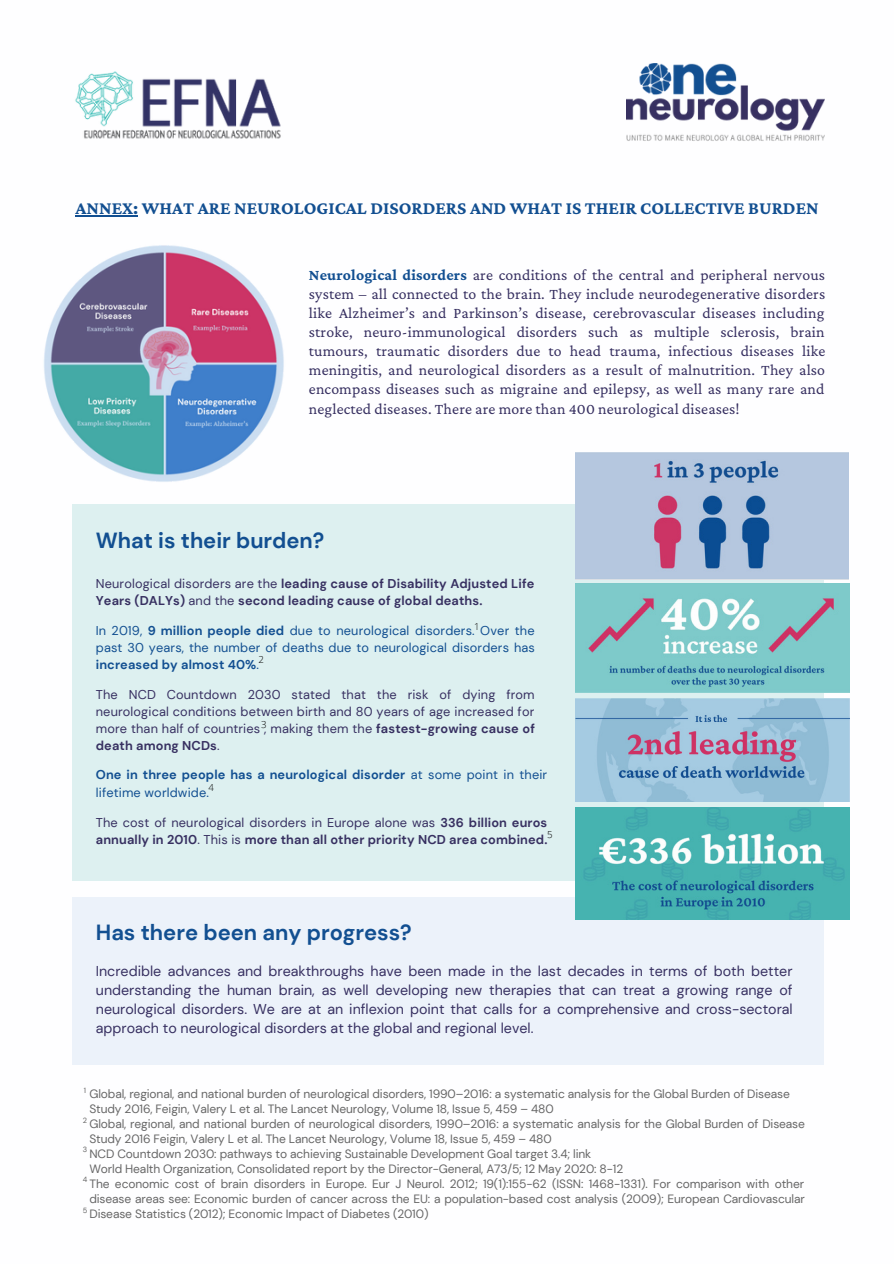
<style>
.page{position:relative;width:894px;height:1264px;background:#fff}
.page>*{position:absolute;margin:0;border:0;box-sizing:border-box;transform-origin:0 0}
.t1{font:700 21.9px "DM Sans";color:#124f91}
.t2{font:700 18.45px "Crimson Pro";color:#124f91}
.t3{font:15.75px/19.2px "Crimson Pro";letter-spacing:.01em;color:#373061;text-align:justify}
.t4{font:14.25px/19.2px "DM Sans";color:#373061;text-align:justify}
.t5{font:700 12.75px/17.1px "DM Sans";letter-spacing:.01em;color:#373061}
.t6{font:12.75px/17.1px "DM Sans";letter-spacing:.01em;color:#373061;text-align:justify}
.t7{font:12.75px/17.1px "DM Sans";letter-spacing:.01em;color:#124f91;text-align:justify}
.t8{font:700 12.75px/17.1px "DM Sans";letter-spacing:.01em;color:#124f91}
.t9{font:12px/15px "DM Sans";letter-spacing:-.01em;color:#666}
.t10{font:300 9.6px "Open Sans";color:#000}
.t11{font:7.5px "DM Sans";color:#666}
.s1{font-weight:700;color:#124f91}
.s2{font-weight:400}
.s3{font-weight:700}
</style>
<div class="page">
<img style="left:626px;top:63px;width:198px;height:78px">
<img style="left:75px;top:71px;width:206px;height:68px">
<img style="left:43px;top:245px;width:241px;height:237px">
<hr style="left:76px;top:215px;width:62px;height:1px;background:#124f91">
<div style="left:72px;top:897px;width:751px;height:167px;background:#ecf2fa"></div>
<div style="left:72px;top:504px;width:751px;height:376px;background:#ddf0f0"></div>
<img style="left:575px;top:807px;width:274px;height:112px">
<img style="left:575px;top:584px;width:274px;height:108px">
<img style="left:575px;top:453px;width:273px;height:126px">
<img style="left:575px;top:698px;width:274px;height:103px">
<p class="t2" style="left:76px;top:198px;width:744px">ANNEX: WHAT ARE NEUROLOGICAL DISORDERS AND WHAT IS THEIR COLLECTIVE BURDEN</p>
<p class="t3" style="left:309px;top:264px;width:518px"><span class="s1">Neurological disorders</span> are conditions of the central and peripheral nervous system – all connected to the brain. They include neurodegenerative disorders like Alzheimer’s and Parkinson’s disease, cerebrovascular diseases including stroke, neuro-immunological disorders such as multiple sclerosis, brain tumours, traumatic disorders due to head trauma, infectious diseases like meningitis, and neurological disorders as a result of malnutrition. They also encompass diseases such as migraine and epilepsy, as well as many rare and neglected diseases. There are more than 400 neurological diseases!</p>
<p class="t1" style="left:96px;top:526px;width:230px">What is their burden?</p>
<p class="t5" style="left:96px;top:574px;width:440px"><span class="s2">Neurological disorders are the</span> leading cause of Disability Adjusted Life<br>Years (DALYs) <span class="s2">and the</span> second leading cause of global deaths.</p>
<p class="t7" style="left:96px;top:622px;width:440px">In 2019, <span class="s3">9 million people died</span> due to neurological disorders. Over the past 30 years, the number of deaths due to neurological disorders has <span class="s3">increased by almost 40%</span>.</p>
<p class="t6" style="left:96px;top:686px;width:440px">The NCD Countdown 2030 stated that the risk of dying from neurological conditions between birth and 80 years of age increased for more than half of countries , making them the <span class="s3">fastest-growing cause of death among NCDs</span>.</p>
<p class="t8" style="left:96px;top:766px;width:453px">One in three people has a neurological disorder <span class="s2">at some point in their lifetime worldwide.</span></p>
<p class="t5" style="left:96px;top:813px;width:453px"><span class="s2">The cost of neurological disorders in Europe alone was</span> 336 billion euros annually in 2010<span class="s2">. This is</span> more than all other priority NCD area combined.</p>
<p class="t10" style="left:474px;top:620px;width:7px">1</p>
<p class="t10" style="left:258px;top:652px;width:7px">2</p>
<p class="t10" style="left:261px;top:717px;width:7px">3</p>
<p class="t10" style="left:208px;top:780px;width:7px">4</p>
<p class="t10" style="left:547px;top:827px;width:7px">5</p>
<p class="t1" style="left:96px;top:918px;width:317px">Has there been any progress?</p>
<p class="t4" style="left:96px;top:961px;width:698px">Incredible advances and breakthroughs have been made in the last decades in terms of both better understanding the human brain, as well developing new therapies that can treat a growing range of neurological disorders. We are at an inflexion point that calls for a comprehensive and cross-sectoral approach to neurological disorders at the global and regional level.</p>
<p class="t11" style="left:84px;top:1085px;width:4px">1</p>
<p class="t11" style="left:83px;top:1115px;width:6px">2</p>
<p class="t11" style="left:83px;top:1144px;width:6px">3</p>
<p class="t11" style="left:83px;top:1174px;width:6px">4</p>
<p class="t11" style="left:83px;top:1205px;width:6px">5</p>
<p class="t9" style="left:89px;top:1086px;width:702px">Global, regional, and national burden of neurological disorders, 1990–2016: a systematic analysis for the Global Burden of Disease<br>Study 2016, Feigin, Valery L et al. The Lancet Neurology, Volume 18, Issue 5, 459 – 480</p>
<p class="t9" style="left:89px;top:1116px;width:717px">Global, regional, and national burden of neurological disorders, 1990–2016: a systematic analysis for the Global Burden of Disease<br>Study 2016 Feigin, Valery L et al. The Lancet Neurology, Volume 18, Issue 5, 459 – 480</p>
<p class="t9" style="left:89px;top:1146px;width:503px">NCD Countdown 2030: pathways to achieving Sustainable Development Goal target 3.4; link</p>
<p class="t9" style="left:89px;top:1161px;width:535px">World Health Organization, Consolidated report by the Director-General, A73/5; 12 May 2020: 8-12</p>
<p class="t9" style="left:89px;top:1176px;width:716px;text-align:justify">The economic cost of brain disorders in Europe. Eur J Neurol. 2012; 19(1):155-62 (ISSN: 1468-1331). For comparison with other disease areas see: Economic burden of cancer across the EU: a population-based cost analysis (2009); European Cardiovascular Disease Statistics (2012); Economic Impact of Diabetes (2010)</p>
</div>
